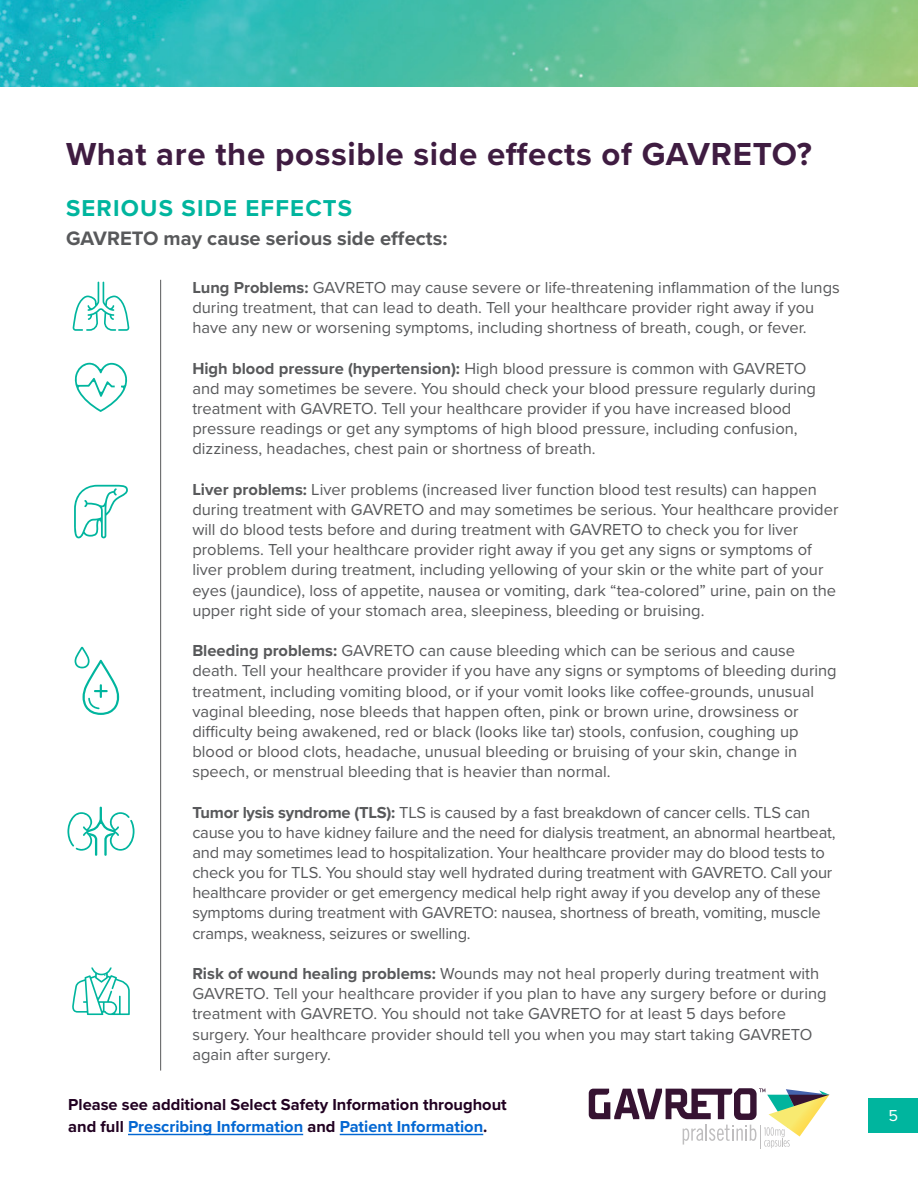
<style>
.page{position:relative;width:918px;height:1188px;background:#fff}
.page>*{position:absolute;margin:0;border:0;box-sizing:border-box;transform-origin:0 0}
.t1{font:700 33px "Proxima Nova";letter-spacing:.02em;color:#3f1c41}
.t2{font:700 23.85px "Proxima Nova";letter-spacing:.05em;color:#00b59e}
.t3{font:700 20.1px "Proxima Nova";color:#58595b}
.t4{font:16.5px/20.1px "Proxima Nova";color:#58595b}
.t5{font:700 16.5px/21.9px "Proxima Nova";color:#210021}
.t6{font:16.5px "Proxima Nova";color:#fff}
.s1{font-weight:700}
.s2{color:#0367d2}
</style>
<div class="page">
<hr style="left:160px;top:280px;width:1px;height:791px;background:#58595b">
<svg style="left:72px;top:282px;width:57px;height:49px"></svg>
<svg style="left:74px;top:362px;width:54px;height:50px"></svg>
<svg style="left:74px;top:485px;width:54px;height:53px"></svg>
<svg style="left:72px;top:968px;width:58px;height:47px"></svg>
<svg style="left:75px;top:647px;width:44px;height:68px"></svg>
<svg style="left:67px;top:807px;width:68px;height:49px"></svg>
<img style="left:0;top:0;width:918px;height:87px">
<div style="left:869px;top:1098px;width:49px;height:34px;background:#00b59e"></div>
<svg style="left:589px;top:1088px;width:240px;height:61px"></svg>
<hr style="left:128px;top:1134px;width:175px;height:1px;background:#0367d2">
<hr style="left:340px;top:1134px;width:143px;height:1px;background:#0367d2">
<h1 class="t1" style="left:66px;top:129px;width:747px">What are the possible side effects of GAVRETO?</h1>
<h2 class="t2" style="left:66px;top:190px;width:288px">SERIOUS SIDE EFFECTS</h2>
<p class="t3" style="left:66px;top:223px;width:383px">GAVRETO may cause serious side effects:</p>
<p class="t4" style="left:192px;top:277px;width:649px"><span class="s1">Lung Problems:</span> GAVRETO may cause severe or life-threatening inflammation of the lungs during treatment, that can lead to death. Tell your healthcare provider right away if you have any new or worsening symptoms, including shortness of breath, cough, or fever.</p>
<p class="t4" style="left:192px;top:357px;width:625px"><span class="s1">High blood pressure (hypertension):</span> High blood pressure is common with GAVRETO and may sometimes be severe. You should check your blood pressure regularly during treatment with GAVRETO. Tell your healthcare provider if you have increased blood pressure readings or get any symptoms of high blood pressure, including confusion, dizziness, headaches, chest pain or shortness of breath.</p>
<p class="t4" style="left:192px;top:478px;width:648px"><span class="s1">Liver problems:</span> Liver problems (increased liver function blood test results) can happen during treatment with GAVRETO and may sometimes be serious. Your healthcare provider will do blood tests before and during treatment with GAVRETO to check you for liver problems. Tell your healthcare provider right away if you get any signs or symptoms of liver problem during treatment, including yellowing of your skin or the white part of your eyes (jaundice), loss of appetite, nausea or vomiting, dark “tea-colored” urine, pain on the upper right side of your stomach area, sleepiness, bleeding or bruising.</p>
<p class="t4" style="left:192px;top:640px;width:646px"><span class="s1">Bleeding problems:</span> GAVRETO can cause bleeding which can be serious and cause death. Tell your healthcare provider if you have any signs or symptoms of bleeding during treatment, including vomiting blood, or if your vomit looks like coffee-grounds, unusual vaginal bleeding, nose bleeds that happen often, pink or brown urine, drowsiness or difficulty being awakened, red or black (looks like tar) stools, confusion, coughing up blood or blood clots, headache, unusual bleeding or bruising of your skin, change in speech, or menstrual bleeding that is heavier than normal.</p>
<p class="t4" style="left:192px;top:801px;width:645px"><span class="s1">Tumor lysis syndrome (TLS):</span> TLS is caused by a fast breakdown of cancer cells. TLS can cause you to have kidney failure and the need for dialysis treatment, an abnormal heartbeat, and may sometimes lead to hospitalization. Your healthcare provider may do blood tests to check you for TLS. You should stay well hydrated during treatment with GAVRETO. Call your healthcare provider or get emergency medical help right away if you develop any of these symptoms during treatment with GAVRETO: nausea, shortness of breath, vomiting, muscle cramps, weakness, seizures or swelling.</p>
<p class="t4" style="left:192px;top:963px;width:636px"><span class="s1">Risk of wound healing problems:</span> Wounds may not heal properly during treatment with GAVRETO. Tell your healthcare provider if you plan to have any surgery before or during treatment with GAVRETO. You should not take GAVRETO for at least 5 days before surgery. Your healthcare provider should tell you when you may start taking GAVRETO again after surgery.</p>
<p class="t5" style="left:68px;top:1093px;width:440px">Please see additional Select Safety Information throughout and full <span class="s2">Prescribing Information</span> and <span class="s2">Patient Information</span>.</p>
<p class="t6" style="left:888px;top:1103px;width:11px">5</p>
</div>
